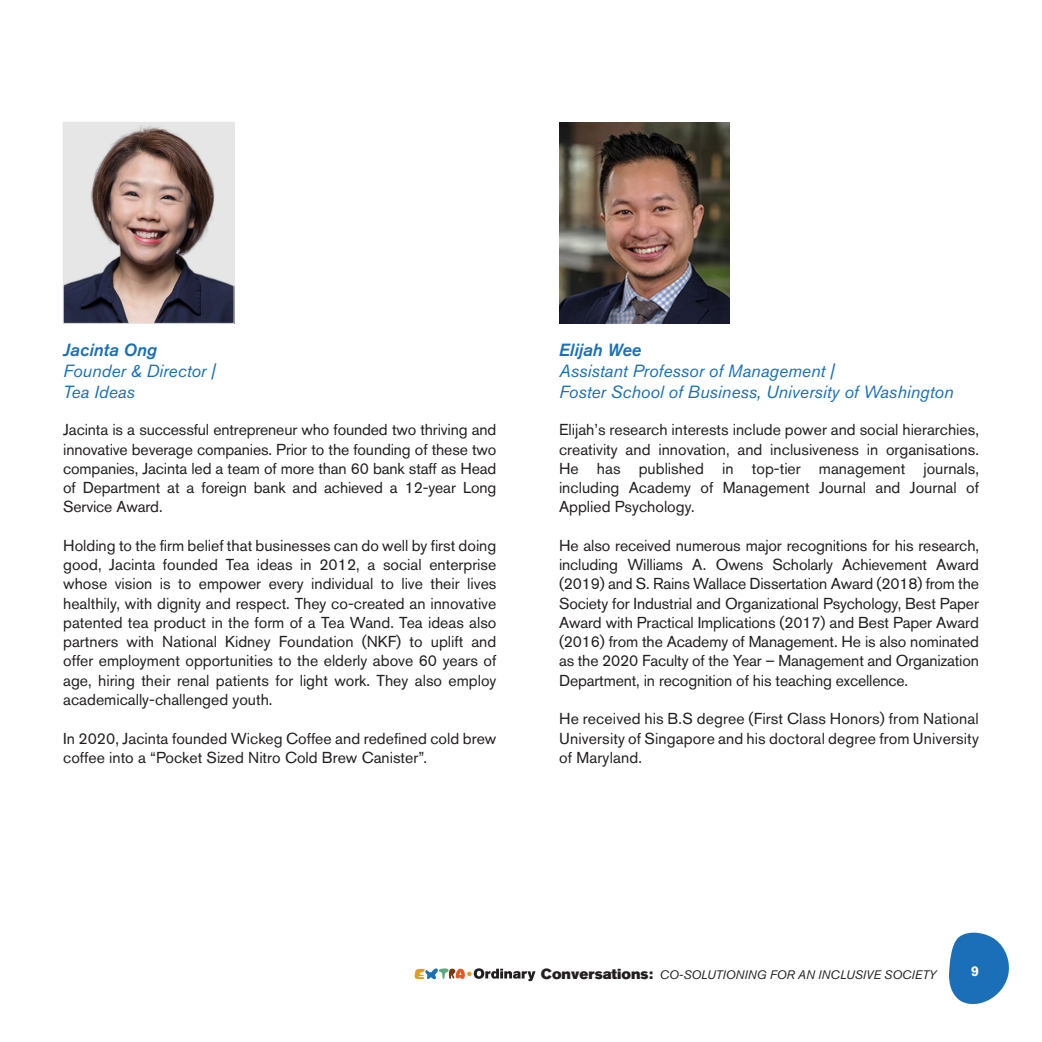
<style>
.page{position:relative;width:1042px;height:1042px;background:#fff}
.page>*{position:absolute;margin:0;border:0;box-sizing:border-box;transform-origin:0 0}
.t1{font:italic 17.5px "Akzidenz Grotesk BQ";color:#1a6fb8}
.t2{font:italic 17.5px "Akzidenz Grotesk BQ Med";color:#1a6fb8}
.t3{font:15.75px/19.2px "Akzidenz Grotesk BQ";color:#231f20;text-align:justify}
.t4{font:700 14px "Akzidenz Grotesk BQ";color:#fff}
.t5{font:italic 12.25px "Akzidenz Grotesk BQ";color:#231f20}
.s1{font-family:"Akzidenz Grotesk BQ Super";font-style:normal;font-size:14.53px}
</style>
<div class="page">
<svg style="left:949px;top:932px;width:60px;height:72px"></svg>
<svg style="left:414px;top:968px;width:121px;height:13px"></svg>
<img style="left:559px;top:122px;width:171px;height:201px">
<img style="left:65px;top:124px;width:167px;height:198px">
<div style="left:63px;top:122px;width:171px;height:202px;border:1px solid #e6e7e9"></div>
<p class="t2" style="left:63px;top:340px;width:95px">Jacinta Ong</p>
<p class="t1" style="left:63px;top:361px;width:153px">Founder &amp; Director |</p>
<p class="t1" style="left:63px;top:382px;width:73px">Tea Ideas</p>
<p class="t3" style="left:63px;top:420px;width:435px">Jacinta is a successful entrepreneur who founded two thriving and innovative beverage companies. Prior to the founding of these two companies, Jacinta led a team of more than 60 bank staff as Head of Department at a foreign bank and achieved a 12-year Long Service Award.</p>
<p class="t3" style="left:63px;top:536px;width:435px">Holding to the firm belief that businesses can do well by first doing good, Jacinta founded Tea ideas in 2012, a social enterprise whose vision is to empower every individual to live their lives healthily, with dignity and respect. They co-created an innovative patented tea product in the form of a Tea Wand. Tea ideas also partners with National Kidney Foundation (NKF) to uplift and offer employment opportunities to the elderly above 60 years of age, hiring their renal patients for light work. They also employ academically-challenged youth.</p>
<p class="t3" style="left:63px;top:728px;width:435px">In 2020, Jacinta founded Wickeg Coffee and redefined cold brew coffee into a “Pocket Sized Nitro Cold Brew Canister”.</p>
<p class="t2" style="left:559px;top:340px;width:84px">Elijah Wee</p>
<p class="t1" style="left:559px;top:361px;width:277px">Assistant Professor of Management |</p>
<p class="t1" style="left:559px;top:382px;width:396px">Foster School of Business, University of Washington</p>
<p class="t3" style="left:559px;top:420px;width:421px">Elijah’s research interests include power and social hierarchies, creativity and innovation, and inclusiveness in organisations.<br>He has published in top-tier management journals, including Academy of Management Journal and Journal of Applied Psychology.</p>
<p class="t3" style="left:559px;top:536px;width:421px">He also received numerous major recognitions for his research, including Williams A. Owens Scholarly Achievement Award (2019) and S. Rains Wallace Dissertation Award (2018) from the Society for Industrial and Organizational Psychology, Best Paper Award with Practical Implications (2017) and Best Paper Award (2016) from the Academy of Management. He is also nominated as the 2020 Faculty of the Year – Management and Organization Department, in recognition of his teaching excellence.</p>
<p class="t3" style="left:559px;top:709px;width:421px">He received his B.S degree (First Class Honors) from National University of Singapore and his doctoral degree from University of Maryland.</p>
<p class="t5" style="left:541px;top:967px;width:397px"><span class="s1">Conversations:</span> CO-SOLUTIONING FOR AN INCLUSIVE SOCIETY</p>
<p class="t4" style="left:971px;top:963px;width:9px">9</p>
</div>
